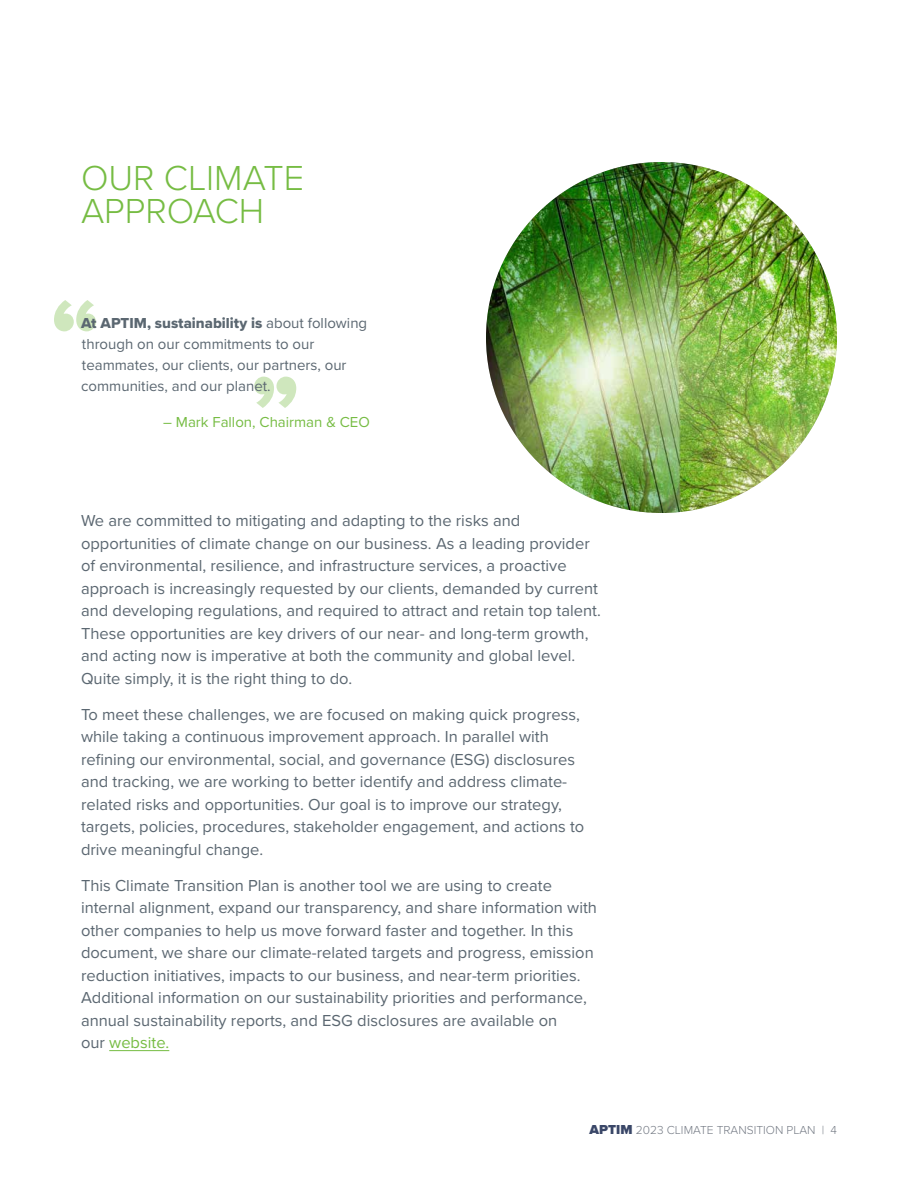
<style>
.page{position:relative;width:918px;height:1188px;background:#fff}
.page>*{position:absolute;margin:0;border:0;box-sizing:border-box;transform-origin:0 0}
.t1{font:300 36px/33px "Proxima Nova";color:#76bc43}
.t2{font:16.5px/22.5px "Proxima Nova";color:#5b6771}
.t3{font:15px/21px "Proxima Nova";color:#5b6771}
.t4{font:15px "Proxima Nova Extrabld";color:#5b6771}
.t5{font:15px "Proxima Nova";color:#76bc43}
.t6{font:300 12px "Proxima Nova";color:#757b85}
.s1{font-family:"Proxima Nova"}
.s2{color:#76bc43}
.s3{font-weight:900;font-size:13.5px;color:#3a4768}
</style>
<div class="page">
<img style="left:486px;top:162px;width:351px;height:351px;border-radius:176px">
<hr style="left:109px;top:1050px;width:60px;height:1px;background:#76bc43">
<svg style="left:254px;top:377px;width:42px;height:31px"></svg>
<svg style="left:54px;top:300px;width:42px;height:31px"></svg>
<h1 class="t1" style="left:81px;top:160px;width:225px">OUR CLIMATE<br>APPROACH</h1>
<p class="t4" style="left:81px;top:312px;width:287px">At APTIM, sustainability is <span class="s1">about following</span></p>
<p class="t3" style="left:81px;top:333px;width:267px">through on our commitments to our teammates, our clients, our partners, our communities, and our planet.</p>
<p class="t5" style="left:163px;top:411px;width:208px">– Mark Fallon, Chairman &amp; CEO</p>
<p class="t2" style="left:81px;top:509px;width:521px">We are committed to mitigating and adapting to the risks and opportunities of climate change on our business. As a leading provider of environmental, resilience, and infrastructure services, a proactive approach is increasingly requested by our clients, demanded by current and developing regulations, and required to attract and retain top talent.<br>These opportunities are key drivers of our near- and long-term growth, and acting now is imperative at both the community and global level.<br>Quite simply, it is the right thing to do.</p>
<p class="t2" style="left:81px;top:702px;width:505px">To meet these challenges, we are focused on making quick progress, while taking a continuous improvement approach. In parallel with refining our environmental, social, and governance (ESG) disclosures and tracking, we are working to better identify and address climate&shy;related risks and opportunities. Our goal is to improve our strategy, targets, policies, procedures, stakeholder engagement, and actions to drive meaningful change.</p>
<p class="t2" style="left:81px;top:873px;width:518px">This Climate Transition Plan is another tool we are using to create internal alignment, expand our transparency, and share information with other companies to help us move forward faster and together. In this document, we share our climate-related targets and progress, emission reduction initiatives, impacts to our business, and near-term priorities.<br>Additional information on our sustainability priorities and performance, annual sustainability reports, and ESG disclosures are available on<br>our <span class="s2">website.</span></p>
<p class="t6" style="left:590px;top:1121px;width:249px"><span class="s3">APTIM</span> 2023 CLIMATE TRANSITION PLAN | 4</p>
</div>
